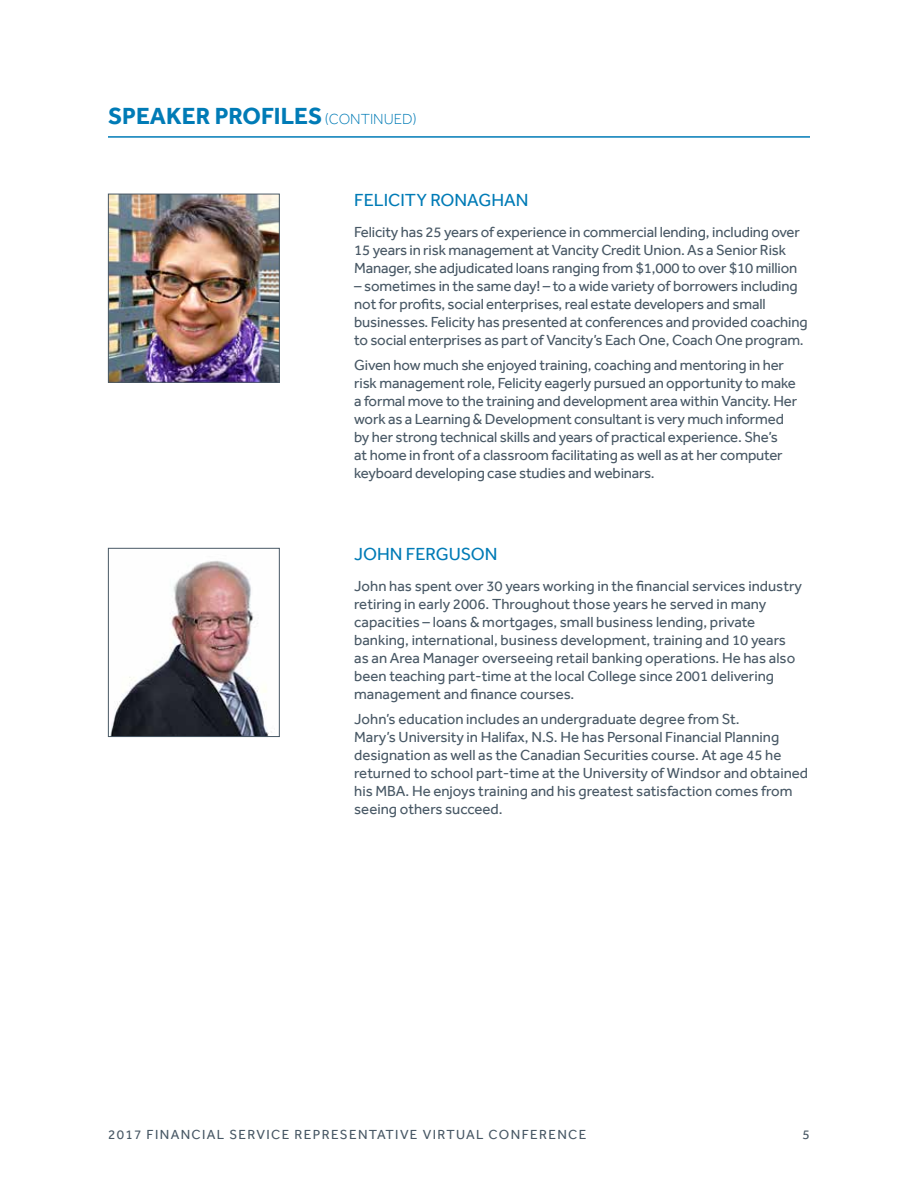
<style>
.page{position:relative;width:918px;height:1188px;background:#fff}
.page>*{position:absolute;margin:0;border:0;box-sizing:border-box;transform-origin:0 0}
.t1{font:700 24px "Effra";color:#007bb6}
.t2{font:18px "Effra";color:#007bb6}
.t3{font:15px/18px "Effra";letter-spacing:-.01em;color:#485865}
.t4{font:13.5px "Effra";letter-spacing:.1em;color:#485865}
.s1{font-weight:300;font-size:15px}
</style>
<div class="page">
<hr style="left:108px;top:136px;width:702px;height:2px;background:#007bb6">
<img style="left:110px;top:561px;width:162px;height:174px">
<div style="left:108px;top:548px;width:172px;height:189px;border:1px solid #485865"></div>
<img style="left:110px;top:196px;width:168px;height:185px">
<div style="left:108px;top:194px;width:172px;height:189px;border:1px solid #485865"></div>
<h1 class="t1" style="left:108px;top:102px;width:310px">SPEAKER PROFILES <span class="s1">(CONTINUED)</span></h1>
<p class="t2" style="left:354px;top:189px;width:176px">FELICITY RONAGHAN</p>
<p class="t3" style="left:354px;top:223px;width:447px">Felicity has 25 years of experience in commercial lending, including over<br>15 years in risk management at Vancity Credit Union. As a Senior Risk<br>Manager, she adjudicated loans ranging from $1,000 to over $10 million</p>
<p class="t3" style="left:354px;top:277px;width:455px">– sometimes in the same day! – to a wide variety of borrowers including not for profits, social enterprises, real estate developers and small businesses. Felicity has presented at conferences and provided coaching to social enterprises as part of Vancity’s Each One, Coach One program.</p>
<p class="t3" style="left:354px;top:356px;width:445px">Given how much she enjoyed training, coaching and mentoring in her risk management role, Felicity eagerly pursued an opportunity to make a formal move to the training and development area within Vancity. Her work as a Learning &amp; Development consultant is very much informed by her strong technical skills and years of practical experience. She’s<br>at home in front of a classroom facilitating as well as at her computer keyboard developing case studies and webinars.</p>
<p class="t2" style="left:354px;top:543px;width:145px">JOHN FERGUSON</p>
<p class="t3" style="left:354px;top:577px;width:449px">John has spent over 30 years working in the financial services industry retiring in early 2006. Throughout those years he served in many capacities – loans &amp; mortgages, small business lending, private banking, international, business development, training and 10 years as an Area Manager overseeing retail banking operations. He has also been teaching part-time at the local College since 2001 delivering management and finance courses.</p>
<p class="t3" style="left:354px;top:710px;width:455px">John’s education includes an undergraduate degree from St.<br>Mary’s University in Halifax, N.S. He has Personal Financial Planning designation as well as the Canadian Securities course. At age 45 he returned to school part-time at the University of Windsor and obtained his MBA. He enjoys training and his greatest satisfaction comes from seeing others succeed.</p>
<p class="t4" style="left:108px;top:1126px;width:480px">2017 FINANCIAL SERVICE REPRESENTATIVE VIRTUAL CONFERENCE</p>
<p class="t4" style="left:803px;top:1126px;width:9px">5</p>
</div>
